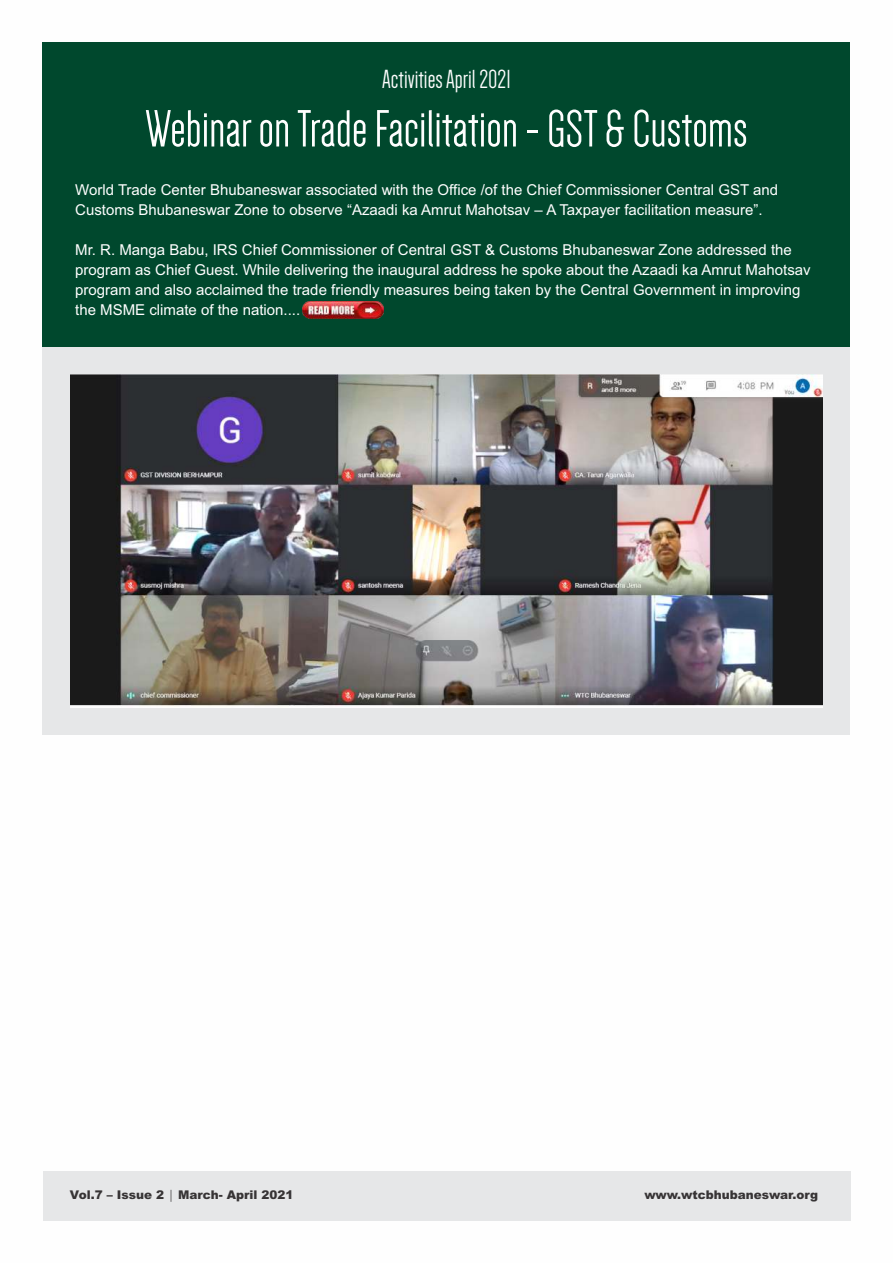
<style>
.page{position:relative;width:893px;height:1263px;background:#fff}
.page>*{position:absolute;margin:0;border:0;box-sizing:border-box;transform-origin:0 0}
.t1{font:54px "Dense";color:#fefefe}
.t2{font:27px "Dense";color:#fefefe}
.t3{font:15px/20.1px "Arial";color:#fefefe}
.t4{font:900 12px "Arial";color:#373435}
.s1{font-family:"Square 721 BT";font-weight:400}
</style>
<div class="page">
<div style="left:43px;top:43px;width:807px;height:447px;background:#00482d"></div>
<div style="left:43px;top:347px;width:807px;height:387px;background:#e6e7e8"></div>
<div style="left:43px;top:1171px;width:807px;height:49px;background:#e6e7e8"></div>
<img style="left:302px;top:301px;width:81px;height:18px">
<img style="left:70px;top:374px;width:753px;height:333px">
<h2 class="t2" style="left:382px;top:65px;width:130px">Activities April 2021</h2>
<h1 class="t1" style="left:145px;top:102px;width:604px">Webinar on Trade Facilitation - GST &amp; Customs</h1>
<p class="t3" style="left:75px;top:181px;width:704px">World Trade Center Bhubaneswar associated with the Office /of the Chief Commissioner Central GST and<br>Customs Bhubaneswar Zone to observe “Azaadi ka Amrut Mahotsav – A Taxpayer facilitation measure”.</p>
<p class="t3" style="left:75px;top:241px;width:737px">Mr. R. Manga Babu, IRS Chief Commissioner of Central GST &amp; Customs Bhubaneswar Zone addressed the program as Chief Guest. While delivering the inaugural address he spoke about the Azaadi ka Amrut Mahotsav program and also acclaimed the trade friendly measures being taken by the Central Government in improving the MSME climate of the nation....</p>
<p class="t4" style="left:70px;top:1191px;width:225px">Vol.7 – Issue 2 <span class="s1">|</span> March- April 2021</p>
<p class="t4" style="left:644px;top:1190px;width:175px">www.wtcbhubaneswar.org</p>
</div>
